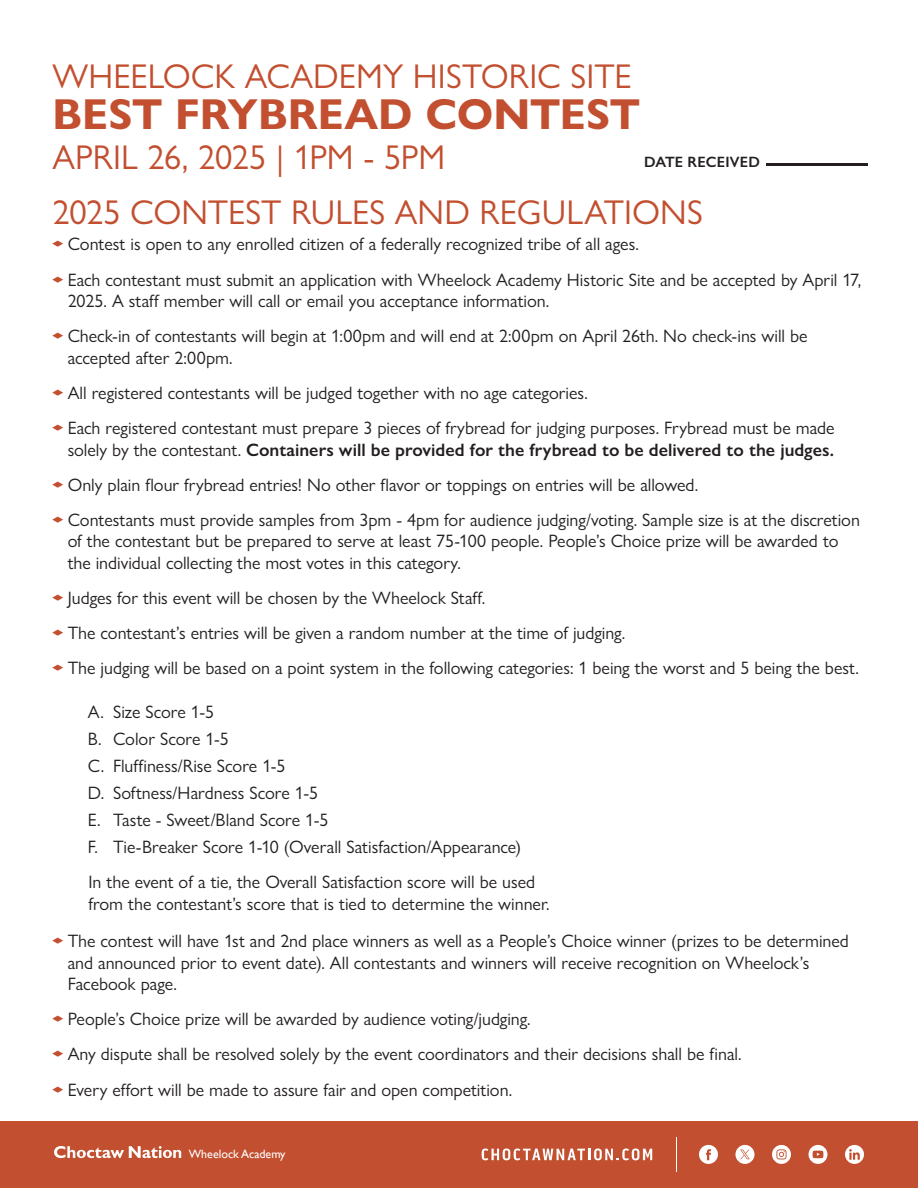
<style>
.page{position:relative;width:918px;height:1188px;background:#fff}
.page>*{position:absolute;margin:0;border:0;box-sizing:border-box;transform-origin:0 0}
.t1{font:700 43.5px "Gill Sans Nova";color:#c24f2f}
.t2{font:34.5px "Gill Sans Nova";color:#c24f2f}
.t3{font:18px/21.6px "Gill Sans Nova";color:#231f20}
.t4{font:600 15px "Gill Sans Nova";letter-spacing:.015em;color:#231f20}
.t5{font:12px "Gill Sans";color:#fff}
.s1{font-family:"CTN Diamond Regular";color:#c24f2f}
.s2{font-weight:600}
</style>
<div class="page">
<div style="left:0;top:1121px;width:918px;height:67px;background:#c24f2f"></div>
<svg style="left:54px;top:1146px;width:127px;height:12px"></svg>
<svg style="left:482px;top:1148px;width:170px;height:12px"></svg>
<hr style="left:676px;top:1137px;width:1px;height:34px;background:#fff">
<svg style="left:699px;top:1145px;width:19px;height:19px"></svg>
<svg style="left:809px;top:1145px;width:18px;height:19px"></svg>
<svg style="left:772px;top:1145px;width:19px;height:19px"></svg>
<svg style="left:735px;top:1145px;width:19px;height:19px"></svg>
<svg style="left:845px;top:1145px;width:19px;height:19px"></svg>
<hr style="left:766px;top:163px;width:101px;height:3px;background:#231f20">
<h1 class="t2" style="left:52px;top:55px;width:581px">WHEELOCK ACADEMY HISTORIC SITE</h1>
<h2 class="t1" style="left:52px;top:87px;width:589px">BEST FRYBREAD CONTEST</h2>
<h2 class="t2" style="left:52px;top:136px;width:394px">APRIL 26, 2025 | 1PM - 5PM</h2>
<h1 class="t2" style="left:52px;top:191px;width:652px">2025 CONTEST RULES AND REGULATIONS</h1>
<p class="t3" style="left:52px;top:233px;width:588px"><span class="s1">A</span> Contest is open to any enrolled citizen of a federally recognized tribe of all ages.</p>
<p class="t3" style="left:68px;top:268px;width:795px;text-indent:-15px"><span class="s1">A</span> Each contestant must submit an application with Wheelock Academy Historic Site and be accepted by April 17,<br>2025. A staff member will call or email you acceptance information.</p>
<p class="t3" style="left:68px;top:325px;width:741px;text-indent:-15px"><span class="s1">A</span> Check-in of contestants will begin at 1:00pm and will end at 2:00pm on April 26th. No check-ins will be accepted after 2:00pm.</p>
<p class="t3" style="left:52px;top:382px;width:537px"><span class="s1">A</span> All registered contestants will be judged together with no age categories.</p>
<p class="t3" style="left:52px;top:417px;width:784px;text-align:right"><span class="s1">A</span> Each registered contestant must prepare 3 pieces of frybread for judging purposes. Frybread must be made solely by the contestant. <span class="s2">Containers will be provided for the frybread to be delivered to the judges.</span></p>
<p class="t3" style="left:52px;top:474px;width:647px"><span class="s1">A</span> Only plain flour frybread entries! No other flavor or toppings on entries will be allowed.</p>
<p class="t3" style="left:68px;top:509px;width:794px;text-indent:-15px"><span class="s1">A</span> Contestants must provide samples from 3pm - 4pm for audience judging/voting. Sample size is at the discretion of the contestant but be prepared to serve at least 75-100 people. People’s Choice prize will be awarded to the individual collecting the most votes in this category.</p>
<p class="t3" style="left:52px;top:587px;width:434px"><span class="s1">A</span> Judges for this event will be chosen by the Wheelock Staff.</p>
<p class="t3" style="left:52px;top:622px;width:574px"><span class="s1">A</span> The contestant’s entries will be given a random number at the time of judging.</p>
<p class="t3" style="left:52px;top:657px;width:808px"><span class="s1">A</span> The judging will be based on a point system in the following categories: 1 being the worst and 5 being the best.</p>
<h3 class="t4" style="left:644px;top:152px;width:117px">DATE RECEIVED</h3>
<p class="t3" style="left:88px;top:701px;width:128px">A. Size Score 1-5</p>
<p class="t3" style="left:88px;top:728px;width:143px">B. Color Score 1-5</p>
<p class="t3" style="left:88px;top:755px;width:199px">C. Fluffiness/Rise Score 1-5</p>
<p class="t3" style="left:88px;top:782px;width:232px">D. Softness/Hardness Score 1-5</p>
<p class="t3" style="left:88px;top:809px;width:242px">E. Taste - Sweet/Bland Score 1-5</p>
<p class="t3" style="left:88px;top:836px;width:435px">F. Tie-Breaker Score 1-10 (Overall Satisfaction/Appearance)</p>
<p class="t3" style="left:89px;top:871px;width:463px">In the event of a tie, the Overall Satisfaction score will be used from the contestant’s score that is tied to determine the winner.</p>
<p class="t3" style="left:68px;top:930px;width:783px;text-indent:-15px"><span class="s1">A</span> The contest will have 1st and 2nd place winners as well as a People’s Choice winner (prizes to be determined and announced prior to event date). All contestants and winners will receive recognition on Wheelock’s<br>Facebook page.</p>
<p class="t3" style="left:52px;top:1008px;width:480px"><span class="s1">A</span> People’s Choice prize will be awarded by audience voting/judging.</p>
<p class="t3" style="left:52px;top:1043px;width:691px"><span class="s1">A</span> Any dispute shall be resolved solely by the event coordinators and their decisions shall be final.</p>
<p class="t3" style="left:52px;top:1078px;width:461px"><span class="s1">A</span> Every effort will be made to assure fair and open competition.</p>
<p class="t5" style="left:189px;top:1147px;width:98px">Wheelock Academy</p>
</div>
